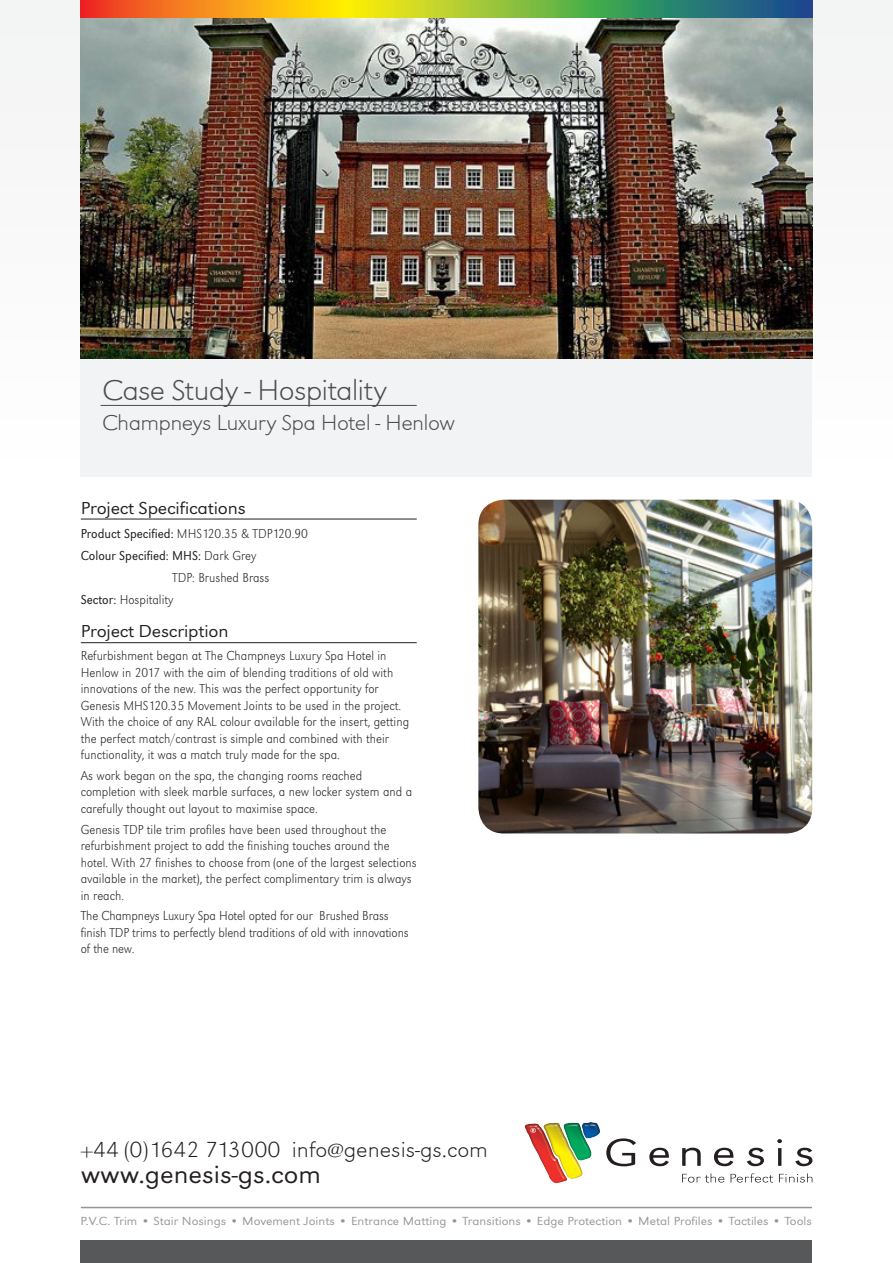
<style>
.page{position:relative;width:893px;height:1263px;background:#fff}
.page>*{position:absolute;margin:0;border:0;box-sizing:border-box;transform-origin:0 0}
.Page_Title{font:30px "URW Grotesk T Extr Ligh Extr Wide";letter-spacing:-.03em;color:#4b4c4d}
.Body_Bullets{font:26.25px "URW Grotesk T Ligh Extr Wide";color:#231f20}
.Body_Bullets-2{font:22.5px "URW Grotesk T Extr Ligh Extr Wide";color:#231f20}
.Page_Title-2{font:22.5px "URW Grotesk T Extr Ligh Extr Wide";letter-spacing:-.03em;color:#4b4c4d}
.Sub_Head{font:18px "URW Grotesk T Ligh Extr Wide";letter-spacing:-.01em;color:#231f20}
.Body{font:13.5px/16.5px "URW Grotesk T Extr Ligh Narr";color:#231f20}
.Body-2{font:13.5px "URW Grotesk T Ligh Narr";color:#231f20}
.Body_Bullets-3{font:12.15px "URW Grotesk T Ligh Extr Wide";color:#939598}
.s1{font-family:"URW Grotesk T Ligh Narr"}
.s2{font-family:"URW Grotesk T Extr Ligh Narr"}
</style>
<div class="page">
<div style="left:0;top:0;width:893px;height:478px;background:#f9f9f9"></div>
<div style="left:81px;top:336px;width:731px;height:141px;background:#f2f3f4"></div>
<img style="left:81px;top:17px;width:731px;height:341px">
<div style="left:81px;top:1240px;width:731px;height:23px;background:#57585a"></div>
<hr style="left:82px;top:1207px;width:729px;height:1px;background:#939598">
<hr style="left:81px;top:519px;width:336px;height:1px;background:#231f20">
<hr style="left:81px;top:642px;width:336px;height:1px;background:#231f20">
<hr style="left:101px;top:405px;width:316px;height:1px;background:#4b4c4d">
<img style="left:478px;top:500px;width:334px;height:333px">
<img style="left:524px;top:1122px;width:77px;height:62px">
<svg style="left:606px;top:1138px;width:30px;height:28px"></svg>
<svg style="left:649px;top:1148px;width:20px;height:18px"></svg>
<svg style="left:682px;top:1148px;width:19px;height:18px"></svg>
<svg style="left:714px;top:1148px;width:19px;height:18px"></svg>
<svg style="left:747px;top:1148px;width:17px;height:18px"></svg>
<hr style="left:778px;top:1148px;width:3px;height:18px;background:#231f20">
<svg style="left:777px;top:1139px;width:5px;height:4px"></svg>
<svg style="left:795px;top:1148px;width:17px;height:18px"></svg>
<svg style="left:682px;top:1173px;width:130px;height:9px"></svg>
<svg style="left:530px;top:1128px;width:6px;height:5px"></svg>
<svg style="left:81px;top:0;width:731px;height:17px;background:#9e9d3b"></svg>
<p class="Page_Title" style="left:102px;top:372px;width:286px">Case Study - Hospitality</p>
<p class="Page_Title-2" style="left:102px;top:409px;width:355px">Champneys Luxury Spa Hotel - Henlow</p>
<p class="Sub_Head" style="left:81px;top:497px;width:166px">Project Specifications</p>
<p class="Body" style="left:81px;top:525px;width:229px"><span class="s1">Product Specified:</span> MHS120.35 &amp; TDP120.90</p>
<p class="Body-2" style="left:81px;top:547px;width:177px">Colour Specified: MHS: <span class="s2">Dark Grey</span></p>
<p class="Body" style="left:172px;top:569px;width:99px">TDP: Brushed Brass</p>
<p class="Body" style="left:81px;top:591px;width:94px"><span class="s1">Sector:</span> Hospitality</p>
<p class="Sub_Head" style="left:81px;top:621px;width:149px">Project Description</p>
<p class="Body" style="left:81px;top:647px;width:330px">Refurbishment began at The Champneys Luxury Spa Hotel in Henlow in 2017 with the aim of blending traditions of old with innovations of the new. This was the perfect opportunity for Genesis MHS120.35 Movement Joints to be used in the project.<br>With the choice of any RAL colour available for the insert, getting the perfect match/contrast is simple and combined with their functionality, it was a match truly made for the spa.</p>
<p class="Body" style="left:81px;top:767px;width:333px">As work began on the spa, the changing rooms reached completion with sleek marble surfaces, a new locker system and a carefully thought out layout to maximise space.</p>
<p class="Body" style="left:81px;top:821px;width:337px">Genesis TDP tile trim profiles have been used throughout the refurbishment project to add the finishing touches around the hotel. With 27 finishes to choose from (one of the largest selections available in the market), the perfect complimentary trim is always in reach.</p>
<p class="Body" style="left:81px;top:908px;width:329px">The Champneys Luxury Spa Hotel opted for our Brushed Brass finish TDP trims to perfectly blend traditions of old with innovations of the new.</p>
<p class="Body_Bullets-2" style="left:81px;top:1136px;width:409px">+44 (0)1642 713000 info@genesis-gs.com</p>
<p class="Body_Bullets" style="left:81px;top:1159px;width:242px">www.genesis-gs.com</p>
<p class="Body_Bullets-3" style="left:81px;top:1214px;width:733px">P.V.C. Trim • Stair Nosings • Movement Joints • Entrance Matting • Transitions • Edge Protection • Metal Profiles • Tactiles • Tools</p>
</div>
